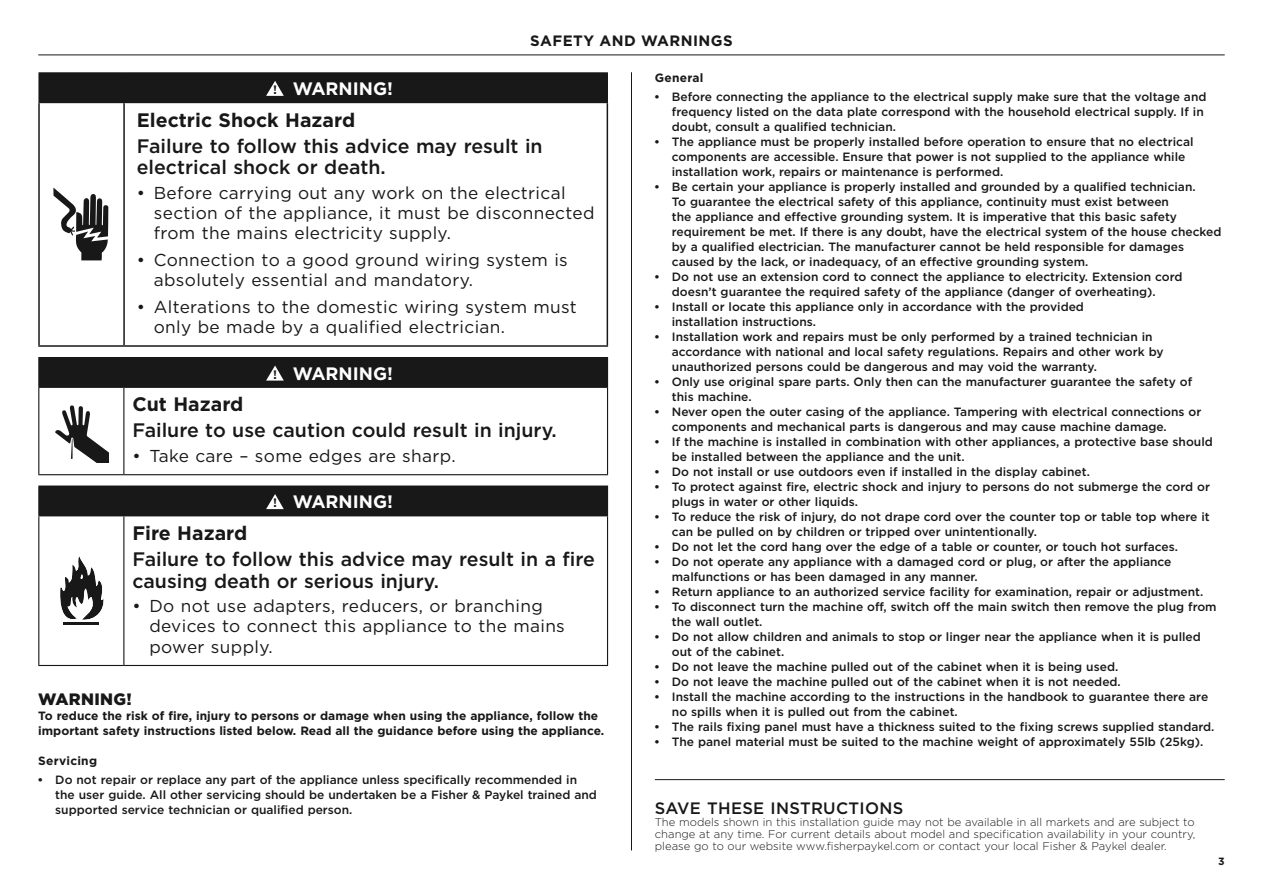
<style>
.page{position:relative;width:1263px;height:893px;background:#fff}
.page>*{position:absolute;margin:0;border:0;box-sizing:border-box;transform-origin:0 0}
.t1{font:500 19.5px/21.8px "Gotham";color:#181818}
.t2{font:700 19.5px "Gotham";color:#181818}
.t3{font:700 18px "Gotham";color:#fff}
.t4{font:17.25px/20.2px "Gotham";letter-spacing:.02em;color:#181818}
.t5{font:500 16.5px "Gotham";letter-spacing:.02em;color:#181818}
.t6{font:900 16.5px "Gotham";letter-spacing:.02em;color:#181818}
.t7{font:700 15px "Gotham";letter-spacing:.03em;color:#181818}
.t8{font:500 12px/15px "Gotham";color:#181818}
.t9{font:700 12px/15px "Gotham";color:#181818}
.t10{font:700 12px "Gotham";letter-spacing:.02em;color:#181818}
.t11{font:300 11.25px/12px "Gotham";color:#181818;text-align:justify}
.t12{font:700 10.5px "Gotham";color:#181818}
.s1{font-size:12.3px;color:#181818}
</style>
<div class="page">
<hr style="left:38px;top:55px;width:1187px;height:1px;background:#181818">
<hr style="left:631px;top:72px;width:1px;height:778px;background:#181818">
<hr style="left:655px;top:779px;width:570px;height:1px;background:#181818">
<div style="left:39px;top:73px;width:568px;height:30px;background:#181818"></div>
<hr style="left:123px;top:103px;width:2px;height:242px;background:#181818">
<hr style="left:38px;top:72px;width:86px;height:1px;background:#181818">
<hr style="left:38px;top:73px;width:2px;height:29px;background:#181818">
<hr style="left:124px;top:72px;width:484px;height:1px;background:#181818">
<svg style="left:607px;top:73px;width:1px;height:29px"></svg>
<hr style="left:38px;top:102px;width:86px;height:1px;background:#181818">
<hr style="left:124px;top:102px;width:484px;height:1px;background:#181818">
<hr style="left:38px;top:103px;width:2px;height:242px;background:#181818">
<hr style="left:607px;top:103px;width:1px;height:242px;background:#181818">
<hr style="left:38px;top:345px;width:86px;height:2px;background:#181818">
<hr style="left:124px;top:345px;width:484px;height:2px;background:#181818">
<svg style="left:266px;top:81px;width:18px;height:15px"></svg>
<svg style="left:54px;top:188px;width:54px;height:72px"></svg>
<div style="left:39px;top:358px;width:568px;height:29px;background:#181818"></div>
<hr style="left:38px;top:357px;width:86px;height:1px;background:#181818">
<svg style="left:38px;top:358px;width:1px;height:29px"></svg>
<hr style="left:124px;top:357px;width:484px;height:1px;background:#181818">
<svg style="left:607px;top:358px;width:1px;height:29px"></svg>
<hr style="left:38px;top:387px;width:86px;height:1px;background:#181818">
<hr style="left:38px;top:388px;width:1px;height:86px;background:#181818">
<hr style="left:124px;top:387px;width:484px;height:1px;background:#181818">
<hr style="left:123px;top:388px;width:1px;height:86px;background:#181818">
<hr style="left:607px;top:388px;width:1px;height:86px;background:#181818">
<hr style="left:38px;top:474px;width:86px;height:1px;background:#181818">
<hr style="left:124px;top:474px;width:484px;height:1px;background:#181818">
<svg style="left:266px;top:365px;width:18px;height:16px"></svg>
<svg style="left:55px;top:405px;width:54px;height:58px"></svg>
<div style="left:39px;top:486px;width:568px;height:30px;background:#181818"></div>
<hr style="left:38px;top:485px;width:86px;height:2px;background:#181818">
<svg style="left:38px;top:487px;width:1px;height:28px"></svg>
<hr style="left:124px;top:485px;width:484px;height:2px;background:#181818">
<svg style="left:607px;top:487px;width:1px;height:28px"></svg>
<hr style="left:38px;top:515px;width:86px;height:1px;background:#181818">
<hr style="left:38px;top:516px;width:1px;height:149px;background:#181818">
<hr style="left:124px;top:515px;width:484px;height:1px;background:#181818">
<hr style="left:123px;top:516px;width:1px;height:149px;background:#181818">
<hr style="left:607px;top:516px;width:1px;height:149px;background:#181818">
<hr style="left:38px;top:665px;width:86px;height:1px;background:#181818">
<hr style="left:124px;top:665px;width:484px;height:1px;background:#181818">
<svg style="left:266px;top:494px;width:18px;height:15px"></svg>
<svg style="left:60px;top:556px;width:44px;height:69px"></svg>
<hr style="left:63px;top:622px;width:35px;height:3px;background:#181818">
<p class="t7" style="left:530px;top:31px;width:204px">SAFETY AND WARNINGS</p>
<h2 class="t3" style="left:273px;top:77px;width:122px"><span class="s1">!</span> WARNING!</h2>
<h1 class="t2" style="left:137px;top:107px;width:220px">Electric Shock Hazard</h1>
<h1 class="t1" style="left:137px;top:135px;width:407px">Failure to follow this advice may result in electrical shock or death.</h1>
<h3 class="t4" style="left:154px;top:182px;width:442px;text-indent:-17px">• Before carrying out any work on the electrical section of the appliance, it must be disconnected from the mains electricity supply.</h3>
<h3 class="t4" style="left:154px;top:250px;width:415px;text-indent:-17px">• Connection to a good ground wiring system is absolutely essential and mandatory.</h3>
<h3 class="t4" style="left:154px;top:296px;width:425px;text-indent:-17px">• Alterations to the domestic wiring system must only be made by a qualified electrician.</h3>
<h2 class="t3" style="left:273px;top:361px;width:122px"><span class="s1">!</span> WARNING!</h2>
<h1 class="t2" style="left:132px;top:392px;width:113px">Cut Hazard</h1>
<h1 class="t1" style="left:132px;top:419px;width:426px">Failure to use caution could result in injury.</h1>
<h3 class="t4" style="left:132px;top:445px;width:325px">• Take care – some edges are sharp.</h3>
<h2 class="t3" style="left:273px;top:490px;width:122px"><span class="s1">!</span> WARNING!</h2>
<h1 class="t2" style="left:132px;top:520px;width:116px">Fire Hazard</h1>
<h1 class="t1" style="left:132px;top:548px;width:464px">Failure to follow this advice may result in a fire causing death or serious injury.</h1>
<h3 class="t4" style="left:149px;top:596px;width:417px;text-indent:-17px">• Do not use adapters, reducers, or branching devices to connect this appliance to the mains power supply.</h3>
<h3 class="t6" style="left:38px;top:688px;width:95px">WARNING!</h3>
<p class="t9" style="left:38px;top:708px;width:568px">To reduce the risk of fire, injury to persons or damage when using the appliance, follow the important safety instructions listed below. Read all the guidance before using the appliance.</p>
<p class="t10" style="left:38px;top:753px;width:60px">Servicing</p>
<p class="t8" style="left:55px;top:772px;width:543px">Do not repair or replace any part of the appliance unless specifically recommended in the user guide. All other servicing should be undertaken be a Fisher &amp; Paykel trained and supported service technician or qualified person.</p>
<p class="t10" style="left:655px;top:70px;width:50px">General</p>
<p class="t8" style="left:672px;top:89px;width:551px">Before connecting the appliance to the electrical supply make sure that the voltage and frequency listed on the data plate correspond with the household electrical supply. If in doubt, consult a qualified technician.<br>The appliance must be properly installed before operation to ensure that no electrical components are accessible. Ensure that power is not supplied to the appliance while installation work, repairs or maintenance is performed.<br>Be certain your appliance is properly installed and grounded by a qualified technician.<br>To guarantee the electrical safety of this appliance, continuity must exist between<br>the appliance and effective grounding system. It is imperative that this basic safety requirement be met. If there is any doubt, have the electrical system of the house checked by a qualified electrician. The manufacturer cannot be held responsible for damages caused by the lack, or inadequacy, of an effective grounding system.<br>Do not use an extension cord to connect the appliance to electricity. Extension cord doesn’t guarantee the required safety of the appliance (danger of overheating).<br>Install or locate this appliance only in accordance with the provided<br>installation instructions.<br>Installation work and repairs must be only performed by a trained technician in accordance with national and local safety regulations. Repairs and other work by unauthorized persons could be dangerous and may void the warranty.<br>Only use original spare parts. Only then can the manufacturer guarantee the safety of<br>this machine.<br>Never open the outer casing of the appliance. Tampering with electrical connections or components and mechanical parts is dangerous and may cause machine damage.<br>If the machine is installed in combination with other appliances, a protective base should be installed between the appliance and the unit.<br>Do not install or use outdoors even if installed in the display cabinet.<br>To protect against fire, electric shock and injury to persons do not submerge the cord or plugs in water or other liquids.<br>To reduce the risk of injury, do not drape cord over the counter top or table top where it can be pulled on by children or tripped over unintentionally.<br>Do not let the cord hang over the edge of a table or counter, or touch hot surfaces.<br>Do not operate any appliance with a damaged cord or plug, or after the appliance malfunctions or has been damaged in any manner.<br>Return appliance to an authorized service facility for examination, repair or adjustment.<br>To disconnect turn the machine off, switch off the main switch then remove the plug from the wall outlet.<br>Do not allow children and animals to stop or linger near the appliance when it is pulled out of the cabinet.<br>Do not leave the machine pulled out of the cabinet when it is being used.<br>Do not leave the machine pulled out of the cabinet when it is not needed.<br>Install the machine according to the instructions in the handbook to guarantee there are no spills when it is pulled out from the cabinet.<br>The rails fixing panel must have a thickness suited to the fixing screws supplied standard.<br>The panel material must be suited to the machine weight of approximately 55lb (25kg).</p>
<h3 class="t5" style="left:655px;top:798px;width:250px">SAVE THESE INSTRUCTIONS</h3>
<p class="t11" style="left:655px;top:816px;width:542px">The models shown in this installation guide may not be available in all markets and are subject to change at any time. For current details about model and specification availability in your country, please go to our website www.fisherpaykel.com or contact your local Fisher &amp; Paykel dealer.</p>
<p class="t12" style="left:1218px;top:854px;width:8px">3</p>
</div>
